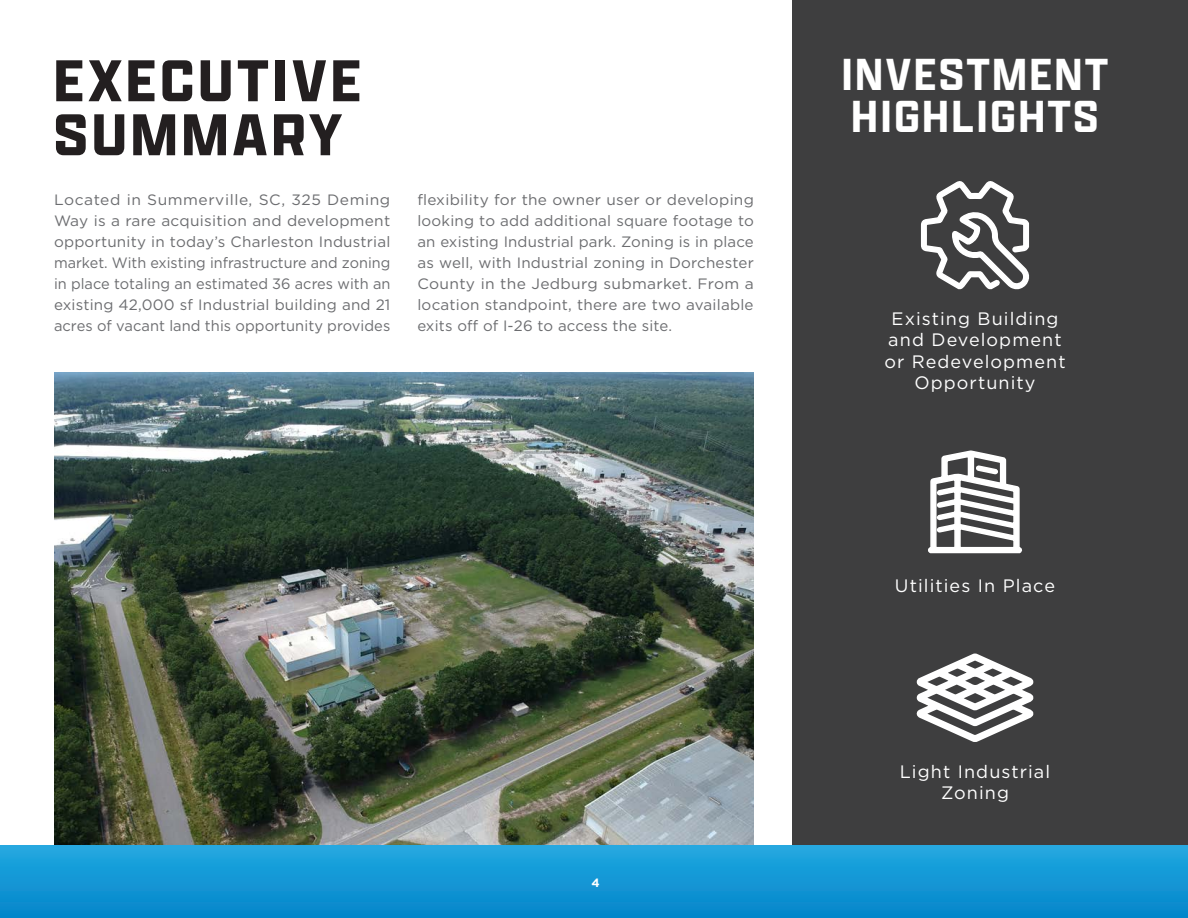
<style>
.page{position:relative;width:1188px;height:918px;background:#fff}
.page>*{position:absolute;margin:0;border:0;box-sizing:border-box;transform-origin:0 0}
.Page_headline{font:700 63px/54px "Apotek";letter-spacing:.07em;color:#231f20}
.t1{font:600 48px/42px "Apotek";letter-spacing:.06em;color:#fff}
.t2{font:18px/21.6px "Gotham";letter-spacing:.06em;color:#fff;text-align:center}
.Body_Copy___standard{font:15px/21px "Gotham";letter-spacing:.005em;color:#6c6d70;text-align:justify;scale:1.04 1}
.Body_Copy___standard-2{font:15px/21px "Gotham";letter-spacing:.005em;color:#6c6d70;text-align:justify}
.t3{font:700 12px "Gotham";color:#fff}
</style>
<div class="page">
<div style="left:792px;top:0;width:396px;height:918px;background:#3e3e3f"></div>
<img style="left:54px;top:373px;width:700px;height:472px">
<div style="left:0;top:845px;width:1188px;height:73px;background:linear-gradient(to bottom,#24a9e0,#0285ca)"></div>
<svg style="left:920px;top:181px;width:110px;height:109px"></svg>
<svg style="left:916px;top:653px;width:117px;height:89px"></svg>
<svg style="left:928px;top:450px;width:94px;height:104px"></svg>
<p class="Page_headline" style="left:54px;top:52px;width:308px">EXECUTIVE<br>SUMMARY</p>
<p class="t1" style="left:842px;top:52px;width:268px">INVESTMENT<br>HIGHLIGHTS</p>
<p class="Body_Copy___standard" style="left:54px;top:188px;width:325px">Located in Summerville, SC, 325 Deming Way is a rare acquisition and development opportunity in today’s Charleston Industrial market. With existing infrastructure and zoning in place totaling an estimated 36 acres with an existing 42,000 sf Industrial building and 21 acres of vacant land this opportunity provides</p>
<p class="Body_Copy___standard-2" style="left:417px;top:188px;width:338px">flexibility for the owner user or developing looking to add additional square footage to an existing Industrial park. Zoning is in place as well, with Industrial zoning in Dorchester County in the Jedburg submarket. From a location standpoint, there are two available exits off of I-26 to access the site.</p>
<p class="t3" style="left:591px;top:875px;width:10px">4</p>
<p class="t2" style="left:884px;top:307px;width:183px">Existing Building and Development or Redevelopment<br>Opportunity</p>
<p class="t2" style="left:895px;top:575px;width:162px">Utilities In Place</p>
<p class="t2" style="left:900px;top:760px;width:152px">Light Industrial<br>Zoning</p>
</div>
